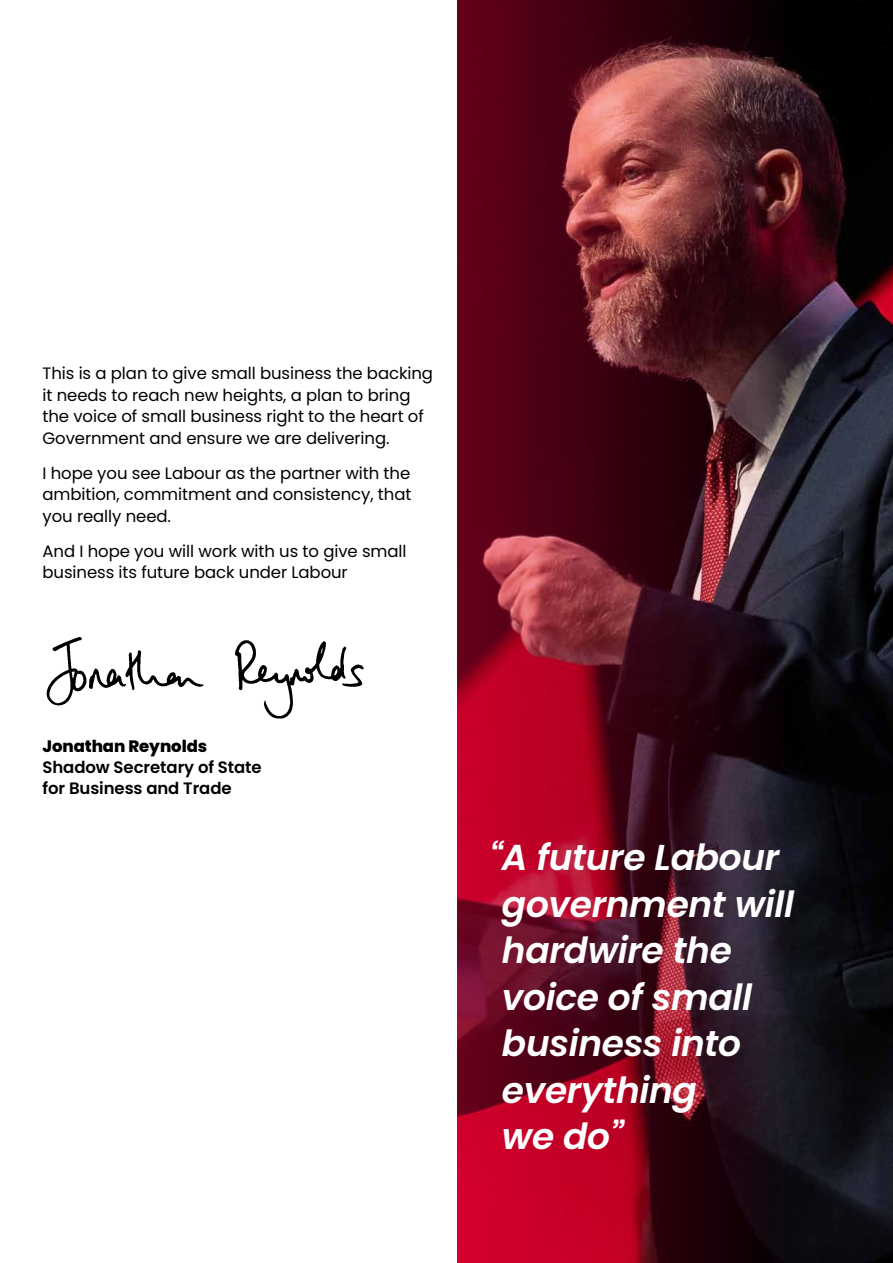
<style>
.page{position:relative;width:893px;height:1263px;background:#fff}
.page>*{position:absolute;margin:0;border:0;box-sizing:border-box;transform-origin:0 0}
.t1{font:italic 600 36px/46.5px "Poppins";letter-spacing:-.01em;color:#fff}
.t2{font:16.5px/21.8px "Poppins";letter-spacing:-.005em;color:#000}
.t3{font:600 16.5px/21px "Poppins";letter-spacing:-.005em;color:#000}
.t4{font:800 16.5px "Poppins";letter-spacing:-.005em;color:#000}
</style>
<div class="page">
<img style="left:457px;top:0;width:436px;height:1263px">
<img style="left:46px;top:636px;width:318px;height:83px">
<p class="t2" style="left:43px;top:362px;width:392px">This is a plan to give small business the backing it needs to reach new heights, a plan to bring the voice of small business right to the heart of Government and ensure we are delivering.</p>
<p class="t2" style="left:43px;top:462px;width:370px;text-align:justify">I hope you see Labour as the partner with the ambition, commitment and consistency, that you really need.</p>
<p class="t2" style="left:43px;top:540px;width:366px">And I hope you will work with us to give small business its future back under Labour</p>
<p class="t4" style="left:43px;top:737px;width:166px">Jonathan Reynolds</p>
<p class="t3" style="left:43px;top:757px;width:221px">Shadow Secretary of State for Business and Trade</p>
<h1 class="t1" style="left:502px;top:835px;width:294px;text-indent:-13px">“A future Labour government will hardwire the voice of small business into everything<br>we do”</h1>
</div>
